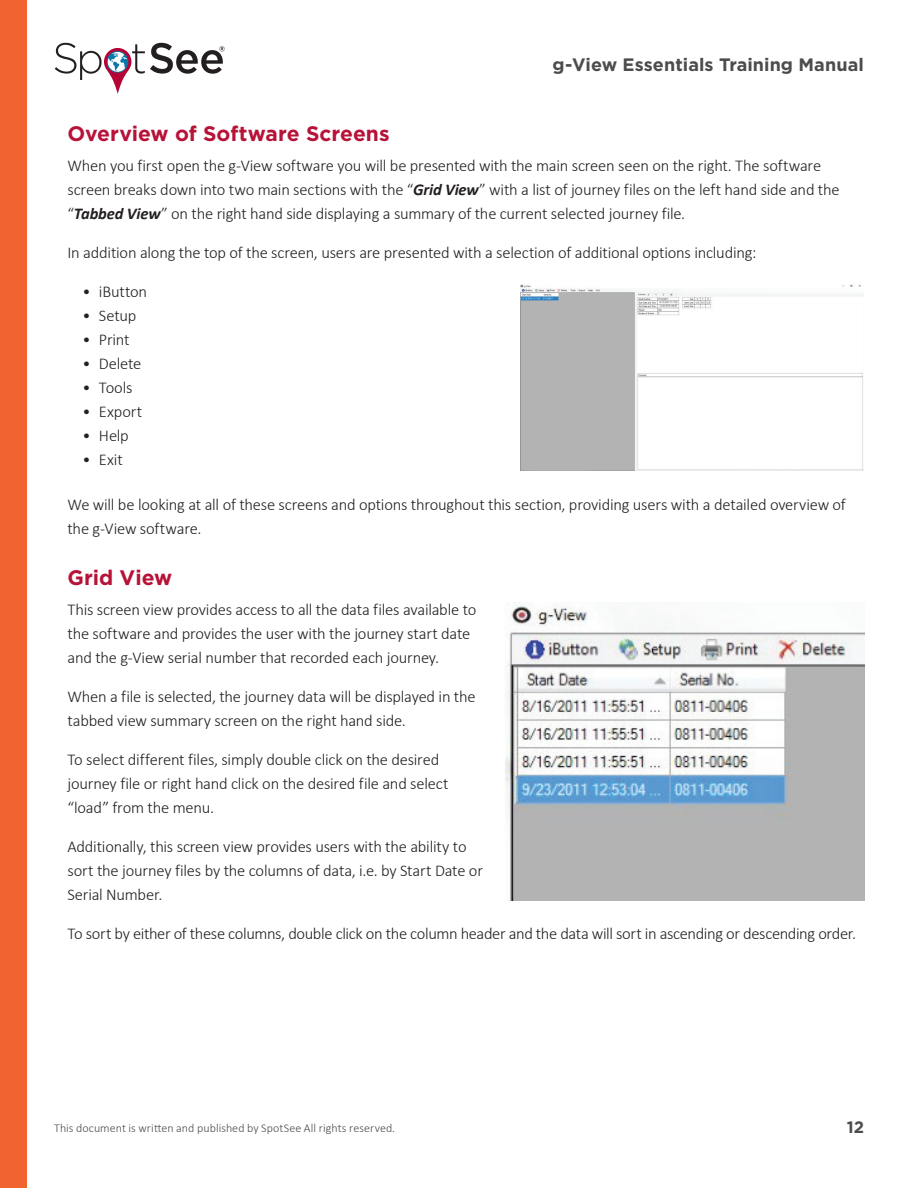
<style>
.page{position:relative;width:918px;height:1188px;background:#fff}
.page>*{position:absolute;margin:0;border:0;box-sizing:border-box;transform-origin:0 0}
.t1{font:700 21px "Gotham";color:#b71238}
.t2{font:700 18px "Gotham";letter-spacing:.005em;color:#4d4b4d}
.t3{font:300 16.5px/24px "Calibri";letter-spacing:-.015em;color:#231f20}
.t4{font:700 16.5px "Gotham";color:#4d4b4d}
.t5{font:300 12px "Calibri";letter-spacing:.005em;color:#4d4b4d}
.s1{font-weight:700;font-style:italic}
</style>
<div class="page">
<svg style="left:55px;top:43px;width:170px;height:51px"></svg>
<div style="left:0;top:0;width:27px;height:1188px;background:#f2642f"></div>
<img style="left:520px;top:285px;width:343px;height:186px">
<img style="left:505px;top:603px;width:359px;height:298px">
<p class="t2" style="left:553px;top:54px;width:313px">g-View Essentials Training Manual</p>
<p class="t1" style="left:68px;top:121px;width:324px">Overview of Software Screens</p>
<p class="t3" style="left:67px;top:153px;width:774px">When you first open the g-View software you will be presented with the main screen seen on the right. The software screen breaks down into two main sections with the “<span class="s1">Grid View</span>” with a list of journey files on the left hand side and the “<span class="s1">Tabbed View</span>” on the right hand side displaying a summary of the current selected journey file.</p>
<p class="t3" style="left:67px;top:240px;width:691px">In addition along the top of the screen, users are presented with a selection of additional options including:</p>
<p class="t3" style="left:82px;top:279px;width:66px">• iButton</p>
<p class="t3" style="left:82px;top:303px;width:55px">• Setup</p>
<p class="t3" style="left:82px;top:327px;width:49px">• Print</p>
<p class="t3" style="left:82px;top:351px;width:60px">• Delete</p>
<p class="t3" style="left:82px;top:375px;width:51px">• Tools</p>
<p class="t3" style="left:82px;top:399px;width:61px">• Export</p>
<p class="t3" style="left:82px;top:423px;width:48px">• Help</p>
<p class="t3" style="left:82px;top:447px;width:42px">• Exit</p>
<p class="t3" style="left:67px;top:492px;width:780px">We will be looking at all of these screens and options throughout this section, providing users with a detailed overview of the g-View software.</p>
<p class="t1" style="left:68px;top:565px;width:106px">Grid View</p>
<p class="t3" style="left:68px;top:597px;width:410px">This screen view provides access to all the data files available to the software and provides the user with the journey start date and the g-View serial number that recorded each journey.</p>
<p class="t3" style="left:68px;top:684px;width:410px">When a file is selected, the journey data will be displayed in the tabbed view summary screen on the right hand side.</p>
<p class="t3" style="left:68px;top:747px;width:383px">To select different files, simply double click on the desired journey file or right hand click on the desired file and select “load” from the menu.</p>
<p class="t3" style="left:68px;top:834px;width:417px">Additionally, this screen view provides users with the ability to sort the journey files by the columns of data, i.e. by Start Date or<br>Serial Number.</p>
<p class="t3" style="left:68px;top:921px;width:790px">To sort by either of these columns, double click on the column header and the data will sort in ascending or descending order.</p>
<p class="t5" style="left:54px;top:1121px;width:343px">This document is written and published by SpotSee All rights reserved.</p>
<p class="t4" style="left:847px;top:1117px;width:19px">12</p>
</div>
